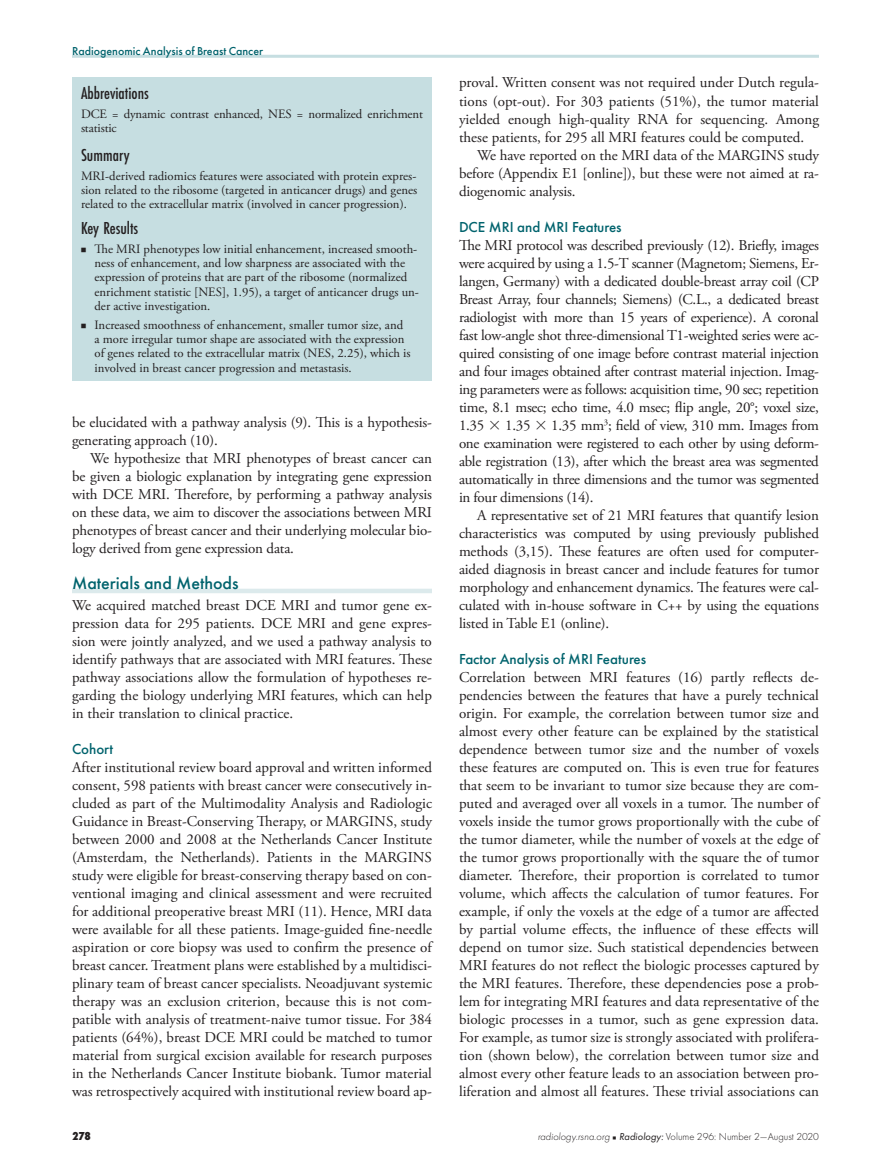
<style>
.page{position:relative;width:891px;height:1175px;background:#fff}
.page>*{position:absolute;margin:0;border:0;box-sizing:border-box;transform-origin:0 0}
.t1{font:500 18px "Futura PT Cond";color:#231f20}
.t2{font:500 18px "Futura PT";color:#00636d}
.t3{font:15px/18px "Adobe Garamond Pro";letter-spacing:-.01em;color:#231f20;text-align:justify}
.t4{font:500 15px "Futura PT";color:#00636d}
.t5{font:12.75px/14.2px "Adobe Garamond Pro";color:#231f20}
.t6{font:500 12px "Futura PT";color:#00636d}
.t7{font:800 12px "Futura PT Cond";color:#231f20}
.t8{font:300 10.5px "Futura PT";color:#231f20}
.s1{font-family:"Universal Newswith Comm Pi";font-size:9px}
.s2{font-family:"Universal Greekwith Math Pi"}
.s3{font-style:italic}
.s4{font-family:"Universal Newswith Comm Pi";font-weight:400;font-size:6px}
.s5{font-weight:400;font-style:italic}
</style>
<div class="page">
<hr style="left:72px;top:55px;width:747px;height:3px;background:#c6dee1">
<div style="left:72px;top:588px;width:360px;height:5px;background:#dceaec"></div>
<div style="left:72px;top:76px;width:360px;height:304px;background:#c6dee1"></div>
<p class="t6" style="left:72px;top:44px;width:193px">Radiogenomic Analysis of Breast Cancer</p>
<p class="t1" style="left:81px;top:83px;width:69px">Abbreviations</p>
<p class="t5" style="left:81px;top:107px;width:344px">DCE = dynamic contrast enhanced, NES = normalized enrichment statistic</p>
<p class="t1" style="left:81px;top:144px;width:50px">Summary</p>
<p class="t5" style="left:81px;top:169px;width:338px;text-align:justify">MRI-derived radiomics features were associated with protein expres&shy;sion related to the ribosome (targeted in anticancer drugs) and genes related to the extracellular matrix (involved in cancer progression).</p>
<p class="t1" style="left:81px;top:218px;width:59px">Key Results</p>
<p class="t5" style="left:94px;top:242px;width:326px;text-indent:-14px"><span class="s1">n</span> The MRI phenotypes low initial enhancement, increased smooth&shy;ness of enhancement, and low sharpness are associated with the expression of proteins that are part of the ribosome (normalized enrichment statistic [NES], 1.95), a target of anticancer drugs un&shy;der active investigation.</p>
<p class="t5" style="left:94px;top:318px;width:318px;text-indent:-14px"><span class="s1">n</span> Increased smoothness of enhancement, smaller tumor size, and a more irregular tumor shape are associated with the expression of genes related to the extracellular matrix (NES, 2.25), which is involved in breast cancer progression and metastasis.</p>
<p class="t3" style="left:72px;top:413px;width:361px">be elucidated with a pathway analysis (9). This is a hypothesis&shy;generating approach (10).</p>
<p class="t3" style="left:72px;top:449px;width:362px;text-indent:18px">We hypothesize that MRI phenotypes of breast cancer can be given a biologic explanation by integrating gene expression with DCE MRI. Therefore, by performing a pathway analysis on these data, we aim to discover the associations between MRI phenotypes of breast cancer and their underlying molecular bio&shy;logy derived from gene expression data.</p>
<p class="t2" style="left:72px;top:572px;width:168px">Materials and Methods</p>
<p class="t3" style="left:72px;top:596px;width:361px">We acquired matched breast DCE MRI and tumor gene ex&shy;pression data for 295 patients. DCE MRI and gene expres&shy;sion were jointly analyzed, and we used a pathway analysis to identify pathways that are associated with MRI features. These pathway associations allow the formulation of hypotheses re&shy;garding the biology underlying MRI features, which can help in their translation to clinical practice.</p>
<p class="t4" style="left:72px;top:739px;width:43px">Cohort</p>
<p class="t3" style="left:72px;top:758px;width:362px">After institutional review board approval and written informed consent, 598 patients with breast cancer were consecutively in&shy;cluded as part of the Multimodality Analysis and Radiologic Guidance in Breast-Conserving Therapy, or MARGINS, study between 2000 and 2008 at the Netherlands Cancer Institute (Amsterdam, the Netherlands). Patients in the MARGINS study were eligible for breast-conserving therapy based on con&shy;ventional imaging and clinical assessment and were recruited for additional preoperative breast MRI (11). Hence, MRI data were available for all these patients. Image-guided fine-needle aspiration or core biopsy was used to confirm the presence of breast cancer. Treatment plans were established by a multidisci&shy;plinary team of breast cancer specialists. Neoadjuvant systemic therapy was an exclusion criterion, because this is not com&shy;patible with analysis of treatment-naive tumor tissue. For 384 patients (64%), breast DCE MRI could be matched to tumor material from surgical excision available for research purposes in the Netherlands Cancer Institute biobank. Tumor material was retrospectively acquired with institutional review board ap-</p>
<p class="t3" style="left:459px;top:74px;width:361px">proval. Written consent was not required under Dutch regula-</p>
<p class="t3" style="left:459px;top:92px;width:361px">tions (opt-out). For 303 patients (51%), the tumor material</p>
<p class="t3" style="left:459px;top:110px;width:362px">yielded enough high-quality RNA for sequencing. Among</p>
<p class="t3" style="left:459px;top:128px;width:347px">these patients, for 295 all MRI features could be computed.</p>
<p class="t3" style="left:477px;top:146px;width:344px">We have reported on the MRI data of the MARGINS study</p>
<p class="t3" style="left:459px;top:164px;width:361px">before (Appendix E1 [online]), but these were not aimed at ra-</p>
<p class="t3" style="left:459px;top:182px;width:118px">diogenomic analysis.</p>
<p class="t4" style="left:459px;top:217px;width:164px">DCE MRI and MRI Features</p>
<p class="t3" style="left:459px;top:236px;width:362px">The MRI protocol was described previously (12). Briefly, images were acquired by using a 1.5-T scanner (Magnetom; Siemens, Er&shy;langen, Germany) with a dedicated double-breast array coil (CP Breast Array, four channels; Siemens) (C.L., a dedicated breast radiologist with more than 15 years of experience). A coronal fast low-angle shot three-dimensional T1-weighted series were ac&shy;quired consisting of one image before contrast material injection and four images obtained after contrast material injection. Imag&shy;ing parameters were as follows: acquisition time, 90 sec; repetition time, 8.1 msec; echo time, 4.0 msec; flip angle, 20°; voxel size, 1.35 <span class="s2">3</span> 1.35 <span class="s2">3</span> 1.35 mm<sup>3</sup>; field of view, 310 mm. Images from one examination were registered to each other by using deform&shy;able registration (13), after which the breast area was segmented automatically in three dimensions and the tumor was segmented in four dimensions (14).</p>
<p class="t3" style="left:459px;top:506px;width:362px;text-indent:18px">A representative set of 21 MRI features that quantify lesion characteristics was computed by using previously published methods (3,15). These features are often used for computer&shy;aided diagnosis in breast cancer and include features for tumor morphology and enhancement dynamics. The features were cal&shy;culated with in-house software in C++ by using the equations listed in Table E1 (online).</p>
<p class="t4" style="left:459px;top:649px;width:189px">Factor Analysis of MRI Features</p>
<p class="t3" style="left:459px;top:668px;width:362px">Correlation between MRI features (16) partly reflects de&shy;pendencies between the features that have a purely technical origin. For example, the correlation between tumor size and almost every other feature can be explained by the statistical dependence between tumor size and the number of voxels these features are computed on. This is even true for features that seem to be invariant to tumor size because they are com&shy;puted and averaged over all voxels in a tumor. The number of voxels inside the tumor grows proportionally with the cube of the tumor diameter, while the number of voxels at the edge of the tumor grows proportionally with the square the of tumor diameter. Therefore, their proportion is correlated to tumor volume, which affects the calculation of tumor features. For example, if only the voxels at the edge of a tumor are affected by partial volume effects, the influence of these effects will depend on tumor size. Such statistical dependencies between MRI features do not reflect the biologic processes captured by the MRI features. Therefore, these dependencies pose a prob&shy;lem for integrating MRI features and data representative of the biologic processes in a tumor, such as gene expression data.<br>For example, as tumor size is strongly associated with prolifera&shy;tion (shown below), the correlation between tumor size and almost every other feature leads to an association between pro&shy;liferation and almost all features. These trivial associations can</p>
<p class="t7" style="left:72px;top:1129px;width:20px">278</p>
<p class="t8" style="left:538px;top:1131px;width:283px"><span class="s3">radiology.rsna.org</span> <span class="s4">n</span> <span class="s5">Radiology:</span> Volume 296: Number 2—August 2020</p>
</div>
